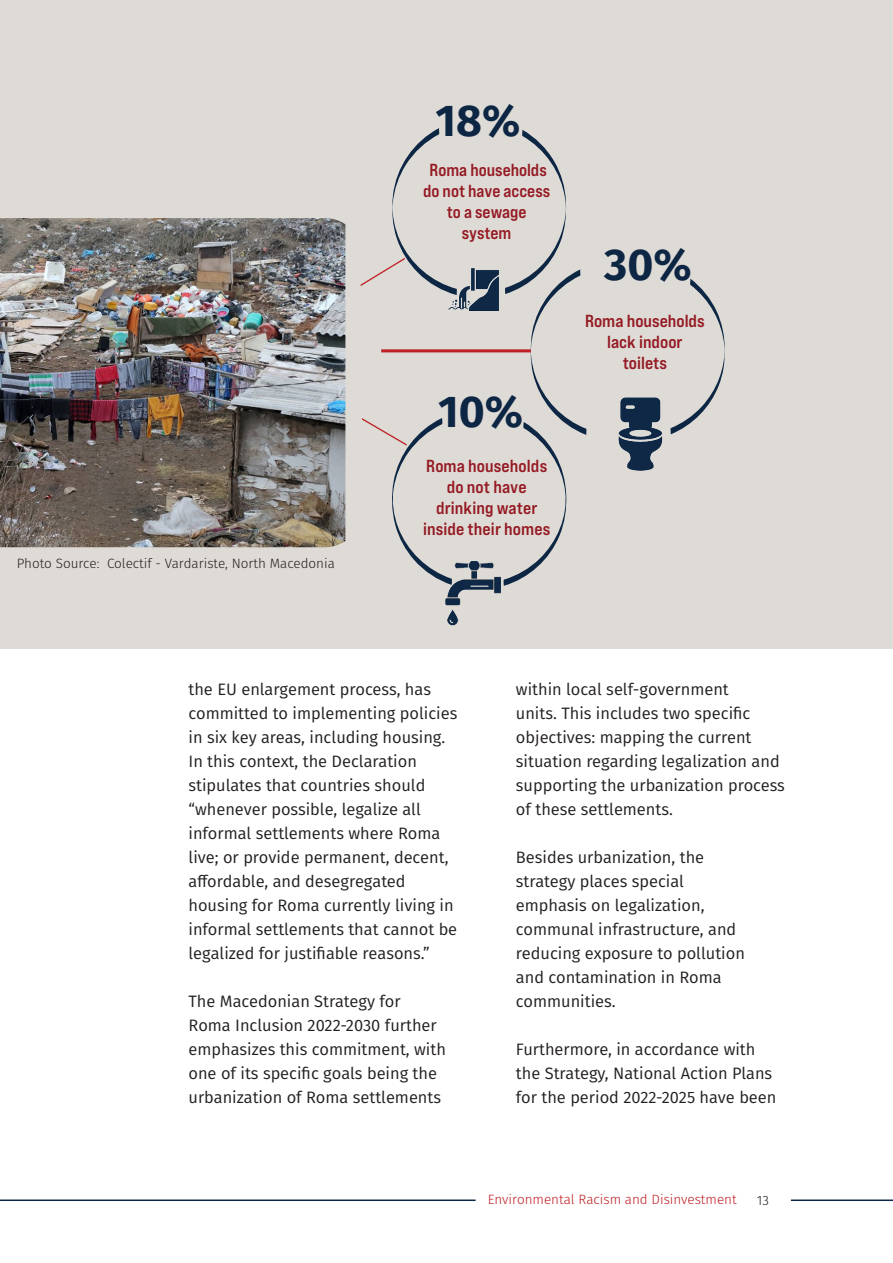
<style>
.page{position:relative;width:893px;height:1263px;background:#fff}
.page>*{position:absolute;margin:0;border:0;box-sizing:border-box;transform-origin:0 0}
.t1{font:700 44.55px "Fira Sans";color:#0c2644}
.t2{font:17.4px/21px "Bebas Neue Pro Exp Bd";color:#951a23;text-align:center}
.t3{font:16.5px/24px "Fira Sans";color:#231f20}
.t4{font:300 13.5px "Fira Sans";color:#231f20}
.t5{font:300 13.5px "Fira Sans";color:#be1e23}
</style>
<div class="page">
<hr style="left:791px;top:1199px;width:102px;height:2px;background:#0c2645">
<hr style="left:0;top:1199px;width:476px;height:2px;background:#0c2645">
<div style="left:0;top:0;width:893px;height:648px;background:#dedbd6"></div>
<svg style="left:682px;top:279px;width:43px;height:150px"></svg>
<img style="left:618px;top:397px;width:64px;height:74px">
<img style="left:445px;top:586px;width:56px;height:40px">
<svg style="left:360px;top:128px;width:227px;height:458px"></svg>
<img style="left:0;top:218px;width:345px;height:329px">
<p class="t1" style="left:436px;top:83px;width:86px">18%</p>
<p class="t4" style="left:17px;top:553px;width:320px">Photo Source: Colectif - Vardariste, North Macedonia</p>
<p class="t2" style="left:423px;top:160px;width:129px">Roma households do not have access to a sewage system</p>
<p class="t1" style="left:438px;top:374px;width:86px">10%</p>
<p class="t2" style="left:423px;top:455px;width:129px">Roma households do not have drinking water inside their homes</p>
<p class="t1" style="left:604px;top:227px;width:89px">30%</p>
<p class="t2" style="left:585px;top:310px;width:121px">Roma households lack indoor toilets</p>
<p class="t3" style="left:189px;top:677px;width:270px">the EU enlargement process, has committed to implementing policies in six key areas, including housing.<br>In this context, the Declaration stipulates that countries should “whenever possible, legalize all informal settlements where Roma live; or provide permanent, decent, affordable, and desegregated housing for Roma currently living in informal settlements that cannot be legalized for justifiable reasons.”</p>
<p class="t3" style="left:189px;top:989px;width:259px">The Macedonian Strategy for Roma Inclusion 2022-2030 further emphasizes this commitment, with one of its specific goals being the urbanization of Roma settlements</p>
<p class="t3" style="left:516px;top:677px;width:271px">within local self-government<br>units. This includes two specific objectives: mapping the current situation regarding legalization and supporting the urbanization process of these settlements.</p>
<p class="t3" style="left:516px;top:845px;width:231px">Besides urbanization, the strategy places special emphasis on legalization, communal infrastructure, and reducing exposure to pollution and contamination in Roma communities.</p>
<p class="t3" style="left:516px;top:1037px;width:262px">Furthermore, in accordance with the Strategy, National Action Plans for the period 2022-2025 have been</p>
<p class="t5" style="left:488px;top:1189px;width:250px">Environmental Racism and Disinvestment</p>
<p class="t4" style="left:757px;top:1191px;width:14px">13</p>
</div>
